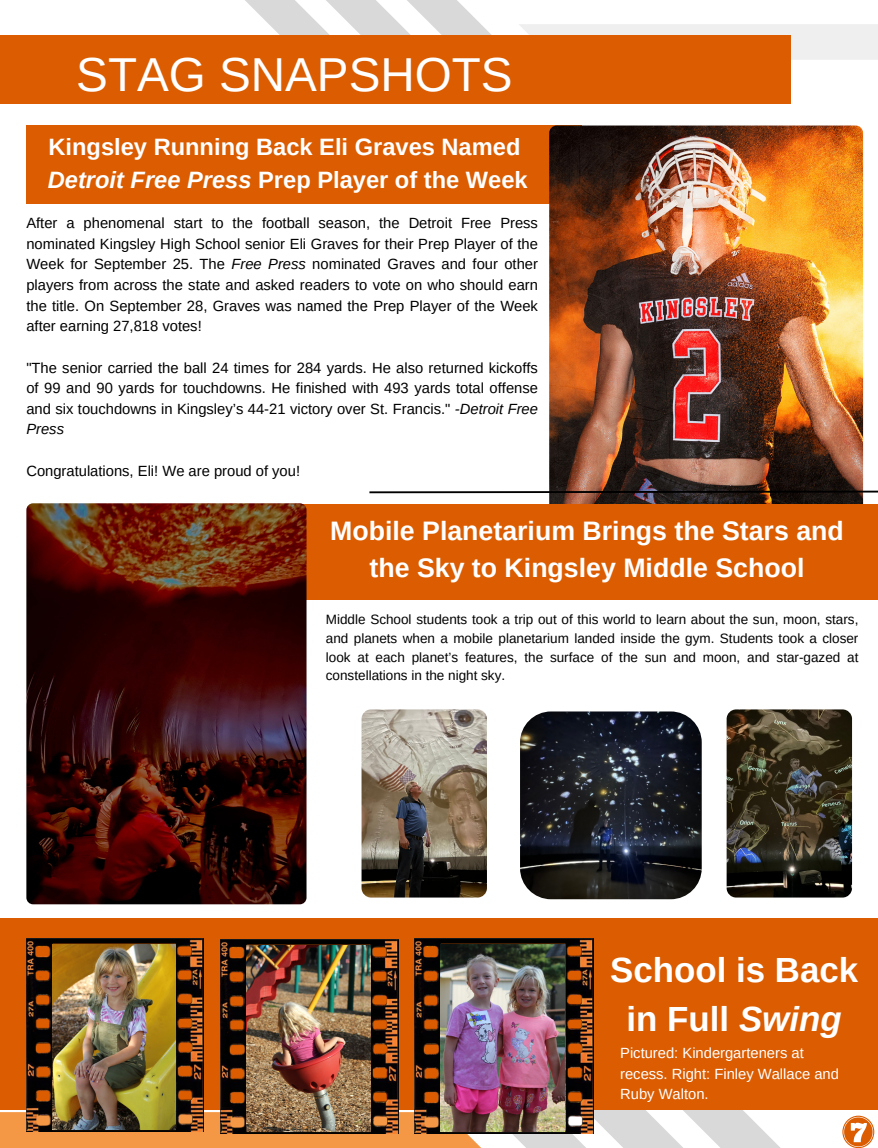
<style>
.page{position:relative;width:878px;height:1148px;background:#fff}
.page>*{position:absolute;margin:0;border:0;box-sizing:border-box;transform-origin:0 0}
.t1{font:47.62px "Arimo";color:#fff}
.t2{font:700 34.88px/48.8px "Arimo";color:#fff;text-align:center}
.t3{font:700 26.75px/37px "Arimo";color:#fff;text-align:center}
.t4{font:700 23.62px "Arimo";color:#fff}
.t5{font:14.75px/20.6px "Arimo";color:#000;text-align:justify}
.t6{font:14.75px/20.6px "Arimo";color:#fff}
.t7{font:13.5px/18.8px "Arimo";color:#000;text-align:justify}
.s1{font-style:italic}
</style>
<div class="page">
<svg style="left:245px;top:0;width:633px;height:61px"></svg>
<div style="left:0;top:35px;width:790px;height:69px;background:#db5c01"></div>
<div style="left:26px;top:125px;width:555px;height:79px;background:#db5c01"></div>
<img style="left:549px;top:125px;width:314px;height:450px;border-radius:8px">
<div style="left:271px;top:504px;width:607px;height:96px;background:#db5c01"></div>
<svg style="left:369px;top:489px;width:509px;height:5px"></svg>
<img style="left:26px;top:503px;width:280px;height:401px;border-radius:7px">
<div style="left:0;top:918px;width:878px;height:191px;background:#db5c01"></div>
<img style="left:26px;top:938px;width:178px;height:171px">
<img style="left:53px;top:944px;width:123px;height:165px">
<img style="left:414px;top:938px;width:179px;height:171px">
<img style="left:441px;top:944px;width:124px;height:165px">
<img style="left:220px;top:939px;width:178px;height:170px">
<img style="left:247px;top:945px;width:123px;height:164px">
<img style="left:0;top:1109px;width:878px;height:38px">
<img style="left:361px;top:709px;width:126px;height:188px;border-radius:10px">
<img style="left:726px;top:709px;width:126px;height:188px;border-radius:10px">
<img style="left:520px;top:711px;width:181px;height:188px;border-radius:31px">
<p class="t1" style="left:76px;top:48px;width:438px">STAG SNAPSHOTS</p>
<p class="t4" style="left:48px;top:134px;width:473px">Kingsley Running Back Eli Graves Named</p>
<p class="t4" style="left:48px;top:167px;width:481px"><span class="s1">Detroit Free Press</span> Prep Player of the Week</p>
<p class="t5" style="left:26px;top:213px;width:513px">After a phenomenal start to the football season, the Detroit Free Press nominated Kingsley High School senior Eli Graves for their Prep Player of the Week for September 25. The <span class="s1">Free Press</span> nominated Graves and four other players from across the state and asked readers to vote on who should earn the title. On September 28, Graves was named the Prep Player of the Week after earning 27,818 votes!</p>
<p class="t5" style="left:26px;top:357px;width:513px">"The senior carried the ball 24 times for 284 yards. He also returned kickoffs of 99 and 90 yards for touchdowns. He finished with 493 yards total offense and six touchdowns in Kingsley’s 44-21 victory over St. Francis." <span class="s1">-Detroit Free Press</span></p>
<p class="t5" style="left:26px;top:460px;width:275px">Congratulations, Eli! We are proud of you!</p>
<p class="t3" style="left:330px;top:512px;width:515px">Mobile Planetarium Brings the Stars and the Sky to Kingsley Middle School</p>
<p class="t7" style="left:326px;top:610px;width:534px">Middle School students took a trip out of this world to learn about the sun, moon, stars, and planets when a mobile planetarium landed inside the gym. Students took a closer look at each planet’s features, the surface of the sun and moon, and star-gazed at constellations in the night sky.</p>
<p class="t2" style="left:610px;top:945px;width:250px">School is Back in Full <span class="s1">Swing</span></p>
<p class="t6" style="left:620px;top:1042px;width:220px">Pictured: Kindergarteners at recess. Right: Finley Wallace and<br>Ruby Walton.</p>
</div>
